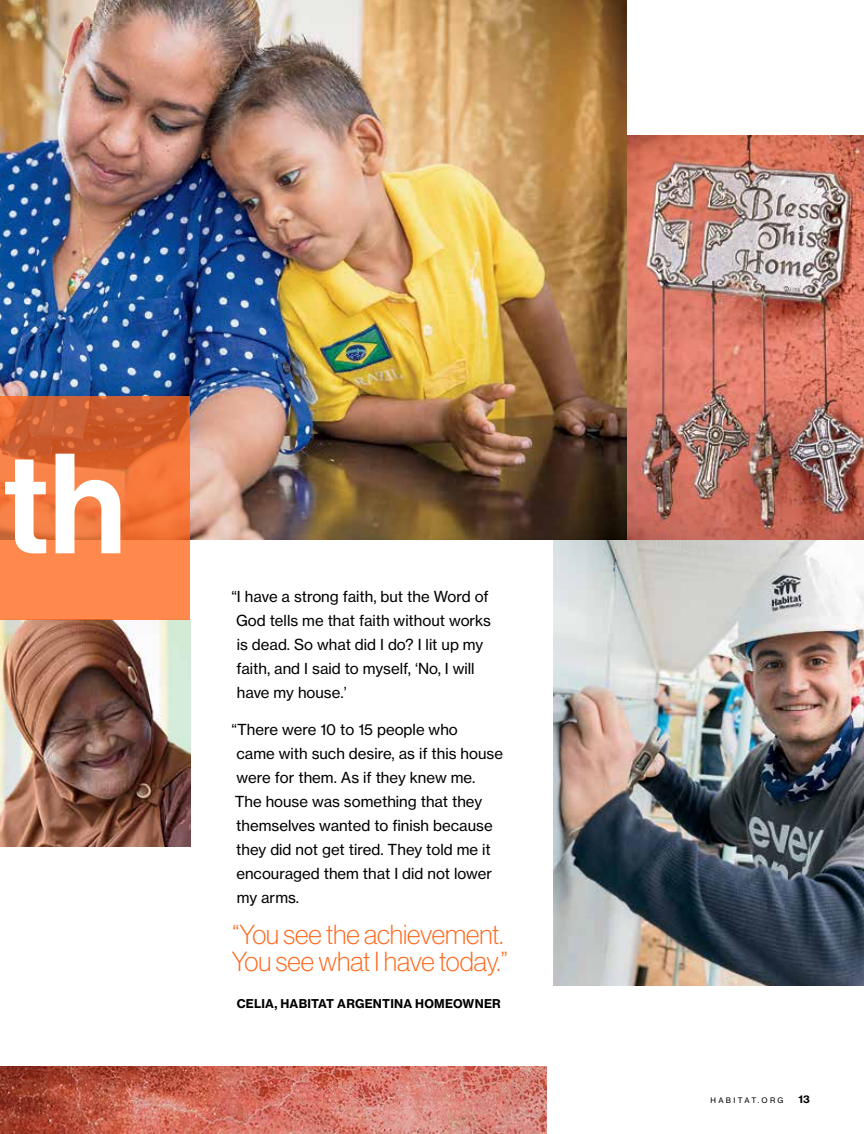
<style>
.page{position:relative;width:864px;height:1134px;background:#fff}
.page>*{position:absolute;margin:0;border:0;box-sizing:border-box;transform-origin:0 0}
.t1{font:139.35px "N Haas Grotesk DS Pro 65 Md";color:#fff}
.t2{font:27px/27px "N Haas Grotesk DS Pro 35 X Lt";color:#ff671b}
.t3{font:15px/24px "N Haas Grotesk TX Pro 55 Rg";color:#000}
.t4{font:12px "N Haas Grotesk TX Pro 75 Bd";letter-spacing:.015em;color:#000}
.t5{font:10.5px "N Haas Grotesk TX Pro 75 Bd";color:#000}
.t6{font:7.5px "N Haas Grotesk TX Pro 55 Rg";letter-spacing:.315em;color:#000}
</style>
<div class="page">
<img style="left:626px;top:135px;width:238px;height:405px">
<img style="left:0;top:0;width:626px;height:540px">
<img style="left:1px;top:620px;width:189px;height:226px">
<img style="left:0;top:540px;width:1px;height:526px">
<img style="left:0;top:1066px;width:546px;height:68px">
<img style="left:554px;top:540px;width:310px;height:446px">
<svg style="left:0;top:396px;width:190px;height:224px;background:#ed773e"></svg>
<h1 class="t1" style="left:3px;top:424px;width:124px">th</h1>
<p class="t3" style="left:236px;top:584px;width:256px;text-indent:-5px">“I have a strong faith, but the Word of<br>God tells me that faith without works is dead. So what did I do? I lit up my faith, and I said to myself, ‘No, I will have my house.’</p>
<p class="t3" style="left:231px;top:718px;width:273px">“There were 10 to 15 people who<br>came with such desire, as if this house were for them. As if they knew me.<br>The house was something that they themselves wanted to finish because they did not get tired. They told me it encouraged them that I did not lower my arms.</p>
<h2 class="t2" style="left:232px;top:921px;width:277px">“You see the achievement.<br>You see what I have today.”</h2>
<p class="t4" style="left:237px;top:996px;width:266px">CELIA, HABITAT ARGENTINA HOMEOWNER</p>
<p class="t6" style="left:710px;top:1096px;width:75px">HABITAT.ORG</p>
<p class="t5" style="left:799px;top:1093px;width:13px">13</p>
</div>
